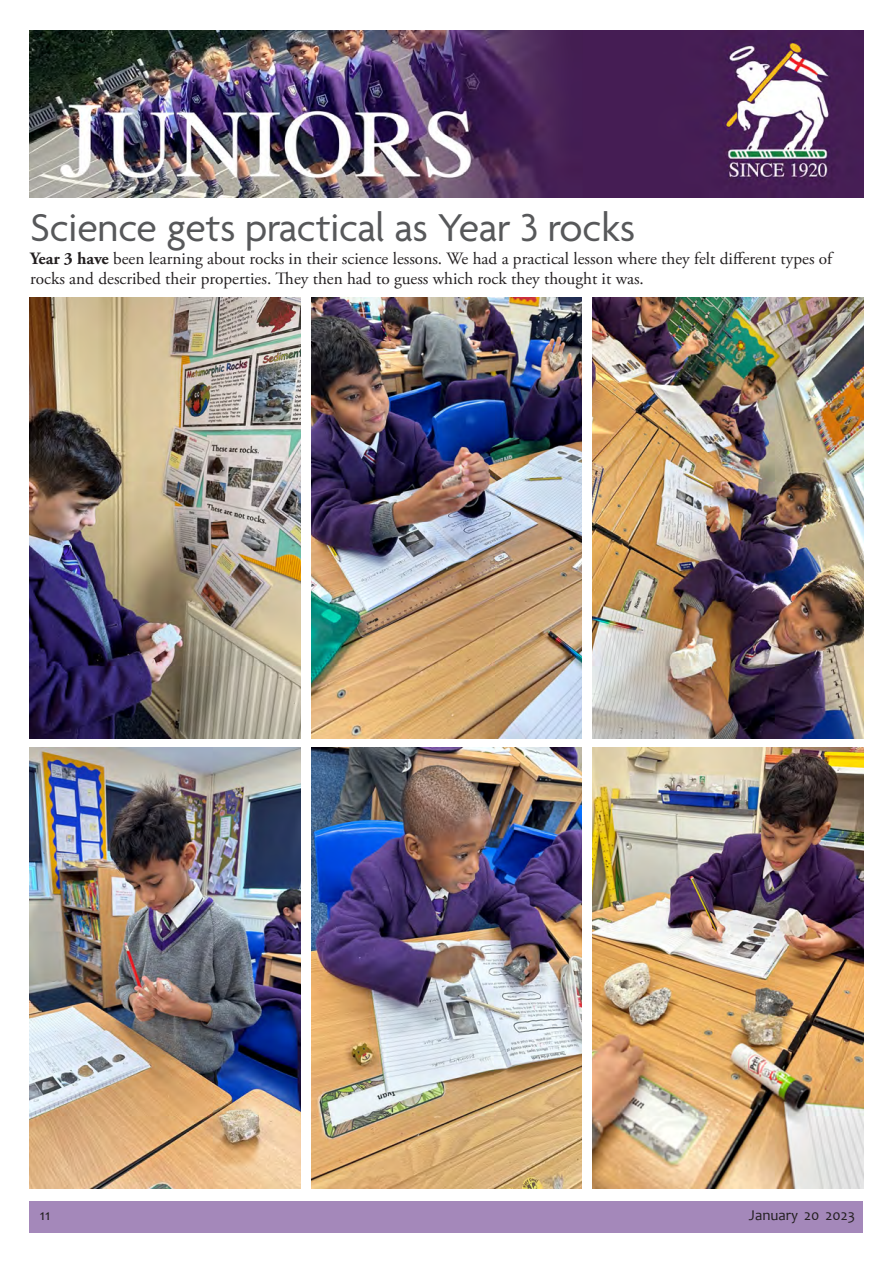
<style>
.page{position:relative;width:893px;height:1263px;background:#fff}
.page>*{position:absolute;margin:0;border:0;box-sizing:border-box;transform-origin:0 0}
.t1{font:42px "Agenda";letter-spacing:-.005em;color:#57585a}
.t2{font:17.25px/20.7px "Adobe Garamond Pro";color:#231f20}
.t3{font:15px "Candara";color:#231f20}
.s1{font-weight:700}
</style>
<div class="page">
<div style="left:30px;top:1201px;width:833px;height:32px;background:#a488ba"></div>
<img style="left:30px;top:31px;width:833px;height:167px">
<img style="left:30px;top:298px;width:271px;height:441px">
<img style="left:311px;top:298px;width:271px;height:441px">
<img style="left:592px;top:298px;width:271px;height:441px">
<img style="left:30px;top:747px;width:271px;height:441px">
<img style="left:311px;top:747px;width:271px;height:441px">
<img style="left:592px;top:747px;width:271px;height:441px">
<p class="t1" style="left:30px;top:205px;width:607px">Science gets practical as Year 3 rocks</p>
<p class="t2" style="left:30px;top:248px;width:804px"><span class="s1">Year 3 have</span> been learning about rocks in their science lessons. We had a practical lesson where they felt different types of rocks and described their properties. They then had to guess which rock they thought it was.</p>
<p class="t3" style="left:40px;top:1205px;width:12px">11</p>
<p class="t3" style="left:749px;top:1205px;width:108px">January 20 2023</p>
</div>
